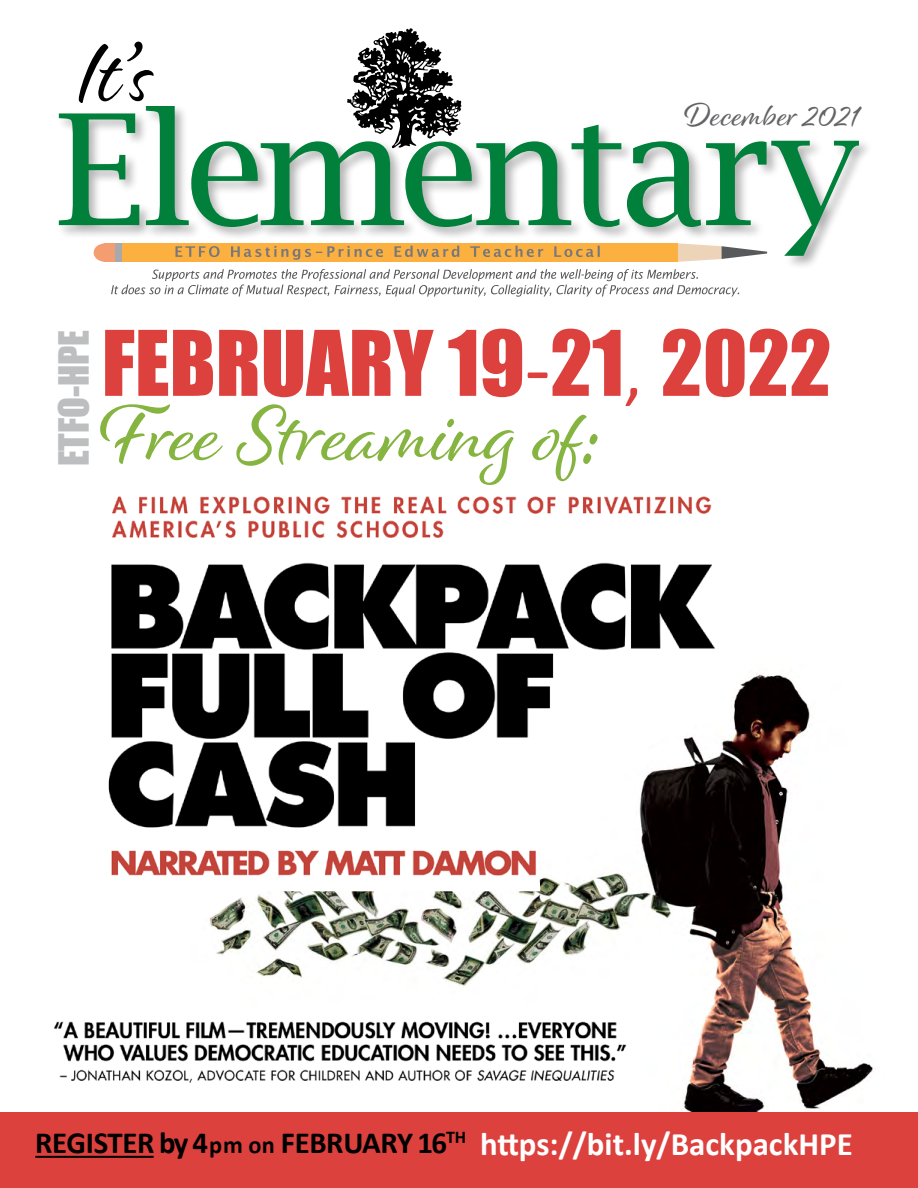
<style>
.page{position:relative;width:918px;height:1188px;background:#fff}
.page>*{position:absolute;margin:0;border:0;box-sizing:border-box;transform-origin:0 0}
.t1{font:85.5px "Alisha";color:#000}
.t2{font:83.4px "Impact";color:#dd413d}
.t3{font:82.8px "Alisha";color:#86b440}
.t4{font:38.25px "Impact";color:#bcbec0}
.t5{font:34.05px "Alisha";letter-spacing:.03em;color:#636466;scale:.94 1}
.t6{font:700 32.85px "Calibri";color:#fff}
.s1{font-family:"Calibri"}
.s2{font-family:"Calibri";font-size:72.15px}
.s3{font-size:30.75px;color:#000}
.s4{font-size:24.3px;color:#000}
</style>
<div class="page">
<svg style="left:59px;top:106px;width:800px;height:150px"></svg>
<svg style="left:111px;top:269px;width:628px;height:28px"></svg>
<div style="left:104px;top:243px;width:23px;height:19px;background:#f49d71"></div>
<div style="left:94px;top:243px;width:22px;height:19px;background:#f49d71;border-radius:50%"></div>
<div style="left:118px;top:243px;width:560px;height:19px;background:#fbb040"></div>
<div style="left:115px;top:243px;width:7px;height:19px;background:#a7a9ac"></div>
<svg style="left:678px;top:243px;width:89px;height:19px"></svg>
<svg style="left:175px;top:246px;width:425px;height:14px"></svg>
<svg style="left:333px;top:28px;width:139px;height:121px"></svg>
<img style="left:209px;top:673px;width:664px;height:439px">
<img style="left:108px;top:496px;width:638px;height:395px">
<div style="left:0;top:1112px;width:918px;height:76px;background:#dd413d"></div>
<hr style="left:35px;top:1156px;width:119px;height:2px;background:#000">
<img style="left:53px;top:1010px;width:587px;height:78px">
<h1 class="t1" style="left:77px;top:21px;width:78px">It’s</h1>
<p class="t5" style="left:684px;top:94px;width:188px">December 2021</p>
<p class="t4" style="left:44px;top:466px;width:138px;rotate:-90deg">ETFO-HPE</p>
<h2 class="t2" style="left:102px;top:298px;width:731px">FEBRUARY 19<span class="s1">-</span>21<span class="s2">,</span> 2022</h2>
<h3 class="t3" style="left:100px;top:384px;width:506px">Free Streaming of:</h3>
<p class="t6" style="left:35px;top:1121px;width:819px"><span class="s3">REGISTER by 4</span><span class="s4">pm on</span> <span class="s3">FEBRUARY 16</span><sup>TH</sup> https://bit.ly/BackpackHPE</p>
</div>
